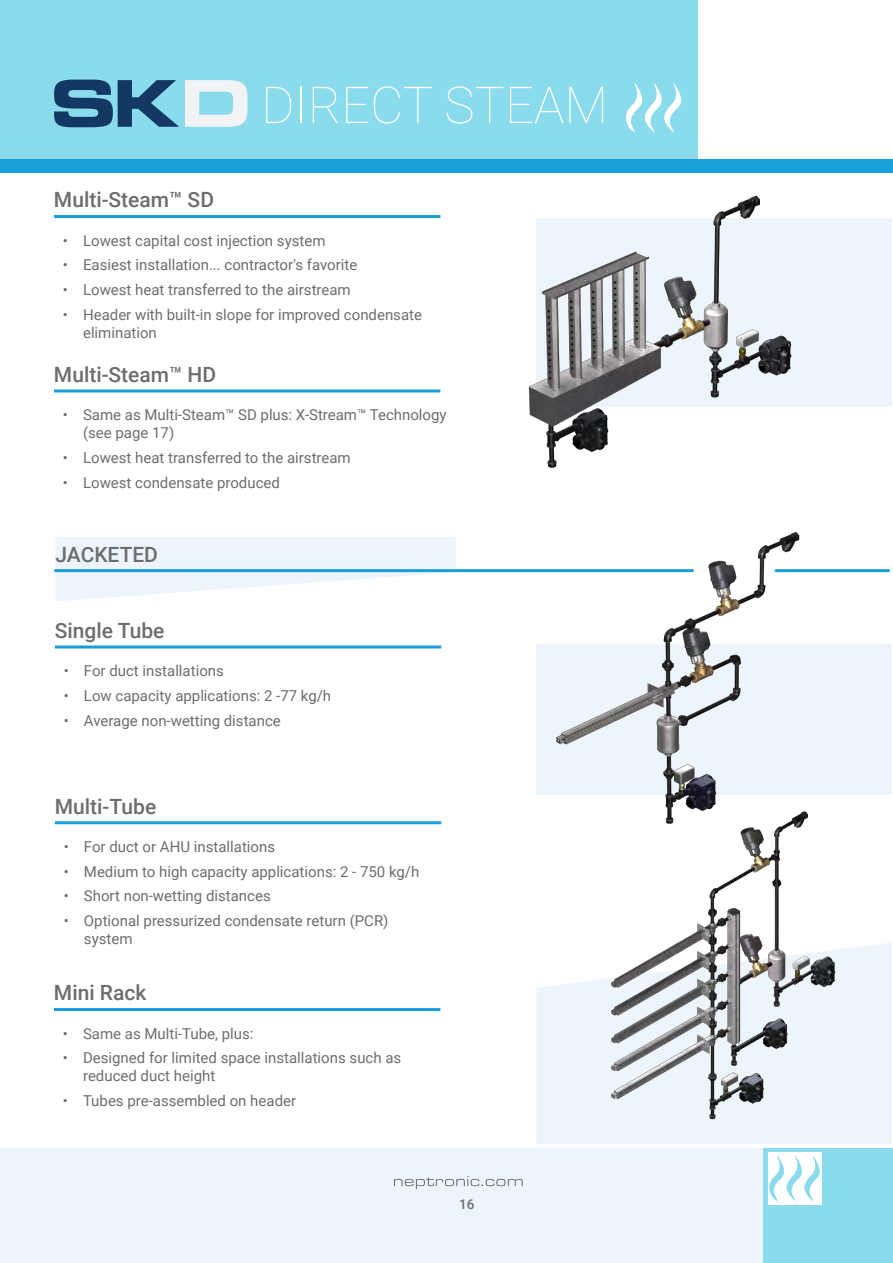
<style>
.page{position:relative;width:893px;height:1263px;background:#fff}
.page>*{position:absolute;margin:0;border:0;box-sizing:border-box;transform-origin:0 0}
.t1{font:100 51px "Roboto";color:#fff}
.t2{font:500 21px "Roboto";color:#6c6d70}
.t3{font:15px/18px "Roboto";color:#6c6d70}
.t4{font:500 13.5px "Roboto";color:#6c6d70}
</style>
<div class="page">
<div style="left:0;top:1148px;width:764px;height:115px;background:#edf5fb"></div>
<div style="left:0;top:159px;width:893px;height:13px;background:#199eda"></div>
<svg style="left:394px;top:1176px;width:129px;height:13px"></svg>
<hr style="left:54px;top:1008px;width:386px;height:3px;background:#199eda">
<hr style="left:55px;top:821px;width:386px;height:3px;background:#199eda">
<div style="left:537px;top:218px;width:355px;height:189px;background:#edf5fb"></div>
<hr style="left:54px;top:215px;width:386px;height:3px;background:#199eda">
<hr style="left:54px;top:389px;width:386px;height:3px;background:#199eda">
<img style="left:528px;top:195px;width:264px;height:273px">
<div style="left:764px;top:1148px;width:129px;height:115px;background:#8adbec"></div>
<div style="left:768px;top:1152px;width:53px;height:53px;background:#fff"></div>
<svg style="left:769px;top:1155px;width:51px;height:46px"></svg>
<div style="left:0;top:0;width:697px;height:159px;background:#8adbec"></div>
<svg style="left:54px;top:80px;width:125px;height:47px"></svg>
<svg style="left:185px;top:80px;width:62px;height:47px"></svg>
<svg style="left:626px;top:83px;width:56px;height:50px"></svg>
<svg style="left:537px;top:943px;width:354px;height:201px;fill:#edf5fb"></svg>
<img style="left:577px;top:826px;width:276px;height:303px">
<svg style="left:55px;top:537px;width:401px;height:64px"></svg>
<hr style="left:55px;top:569px;width:637px;height:3px;background:#199eda">
<hr style="left:776px;top:569px;width:113px;height:3px;background:#199eda">
<hr style="left:55px;top:645px;width:386px;height:3px;background:#199eda">
<div style="left:537px;top:644px;width:355px;height:151px;background:#edf5fb"></div>
<img style="left:551px;top:532px;width:270px;height:294px">
<p class="t2" style="left:54px;top:185px;width:162px">Multi-Steam™ SD</p>
<p class="t1" style="left:261px;top:69px;width:348px">DIRECT STEAM</p>
<p class="t3" style="left:63px;top:231px;width:264px">• Lowest capital cost injection system</p>
<p class="t3" style="left:63px;top:256px;width:296px">• Easiest installation... contractor's favorite</p>
<p class="t3" style="left:63px;top:280px;width:289px">• Lowest heat transferred to the airstream</p>
<p class="t3" style="left:83px;top:305px;width:340px;text-indent:-20px">• Header with built-in slope for improved condensate elimination</p>
<p class="t2" style="left:54px;top:360px;width:164px">Multi-Steam™ HD</p>
<p class="t3" style="left:83px;top:405px;width:365px;text-indent:-20px">• Same as Multi-Steam™ SD plus: X-Stream™ Technology (see page 17)</p>
<p class="t3" style="left:63px;top:448px;width:289px">• Lowest heat transferred to the airstream</p>
<p class="t3" style="left:63px;top:473px;width:219px">• Lowest condensate produced</p>
<p class="t2" style="left:55px;top:539px;width:104px">JACKETED</p>
<p class="t2" style="left:55px;top:616px;width:111px">Single Tube</p>
<p class="t3" style="left:64px;top:661px;width:162px">• For duct installations</p>
<p class="t3" style="left:64px;top:686px;width:269px">• Low capacity applications: 2 -77 kg/h</p>
<p class="t3" style="left:64px;top:711px;width:219px">• Average non-wetting distance</p>
<p class="t2" style="left:55px;top:791px;width:103px">Multi-Tube</p>
<p class="t3" style="left:64px;top:837px;width:213px">• For duct or AHU installations</p>
<p class="t3" style="left:64px;top:862px;width:357px">• Medium to high capacity applications: 2 - 750 kg/h</p>
<p class="t3" style="left:64px;top:886px;width:209px">• Short non-wetting distances</p>
<p class="t3" style="left:84px;top:911px;width:306px;text-indent:-20px">• Optional pressurized condensate return (PCR) system</p>
<p class="t2" style="left:54px;top:978px;width:94px">Mini Rack</p>
<p class="t3" style="left:63px;top:1024px;width:192px">• Same as Multi-Tube, plus:</p>
<p class="t3" style="left:83px;top:1048px;width:320px;text-indent:-20px">• Designed for limited space installations such as reduced duct height</p>
<p class="t3" style="left:63px;top:1091px;width:235px">• Tubes pre-assembled on header</p>
<p class="t4" style="left:459px;top:1195px;width:17px">16</p>
</div>
